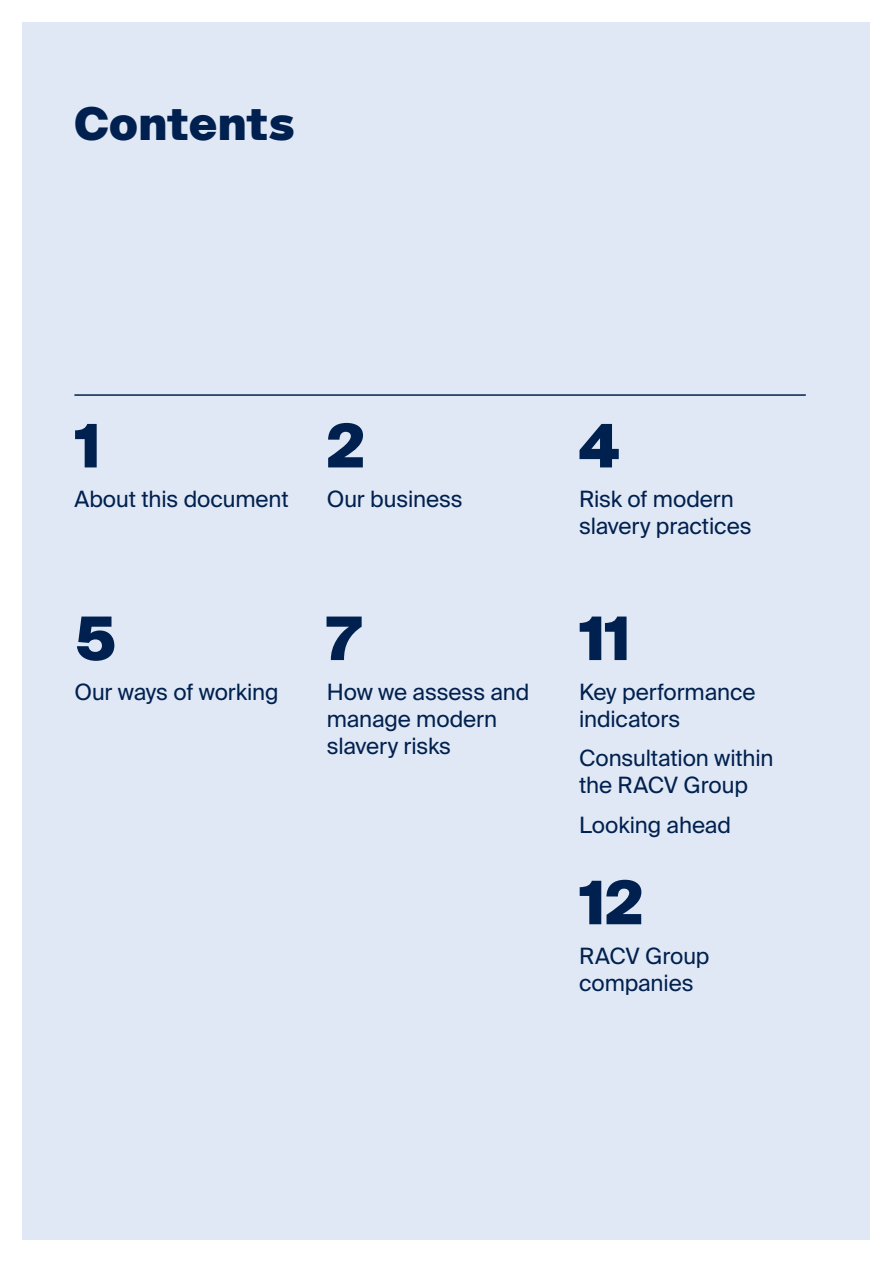
<style>
.page{position:relative;width:893px;height:1263px;background:#fff}
.page>*{position:absolute;margin:0;border:0;box-sizing:border-box;transform-origin:0 0}
.Section_Numbers_and{font:900 60px "Suisse Intl";color:#00214f}
.Section_Heading{font:900 45px "Suisse Intl";color:#00214f}
.Section_Numbers_and-2{font:22.5px/27px "Suisse Intl";letter-spacing:-.005em;color:#00214f}
</style>
<div class="page">
<div style="left:22px;top:22px;width:848px;height:1218px;background:#e1e8f5"></div>
<hr style="left:74px;top:394px;width:732px;height:2px;background:#00214f">
<p class="Section_Heading" style="left:74px;top:98px;width:222px">Contents</p>
<p class="Section_Numbers_and" style="left:74px;top:412px;width:28px">1</p>
<p class="Section_Numbers_and-2" style="left:74px;top:486px;width:216px">About this document</p>
<p class="Section_Numbers_and" style="left:327px;top:412px;width:40px">2</p>
<p class="Section_Numbers_and-2" style="left:327px;top:486px;width:138px">Our business</p>
<p class="Section_Numbers_and" style="left:74px;top:604px;width:44px">5</p>
<p class="Section_Numbers_and-2" style="left:74px;top:678px;width:206px">Our ways of working</p>
<p class="Section_Numbers_and" style="left:327px;top:604px;width:35px">7</p>
<p class="Section_Numbers_and-2" style="left:327px;top:678px;width:204px">How we assess and manage modern slavery risks</p>
<p class="Section_Numbers_and" style="left:579px;top:412px;width:42px">4</p>
<p class="Section_Numbers_and-2" style="left:579px;top:486px;width:174px">Risk of modern slavery practices</p>
<p class="Section_Numbers_and" style="left:579px;top:604px;width:54px">11</p>
<p class="Section_Numbers_and-2" style="left:579px;top:678px;width:178px">Key performance indicators</p>
<p class="Section_Numbers_and-2" style="left:579px;top:745px;width:196px">Consultation within the RACV Group</p>
<p class="Section_Numbers_and-2" style="left:579px;top:812px;width:153px">Looking ahead</p>
<p class="Section_Numbers_and" style="left:579px;top:868px;width:66px">12</p>
<p class="Section_Numbers_and-2" style="left:579px;top:942px;width:132px">RACV Group companies</p>
</div>
